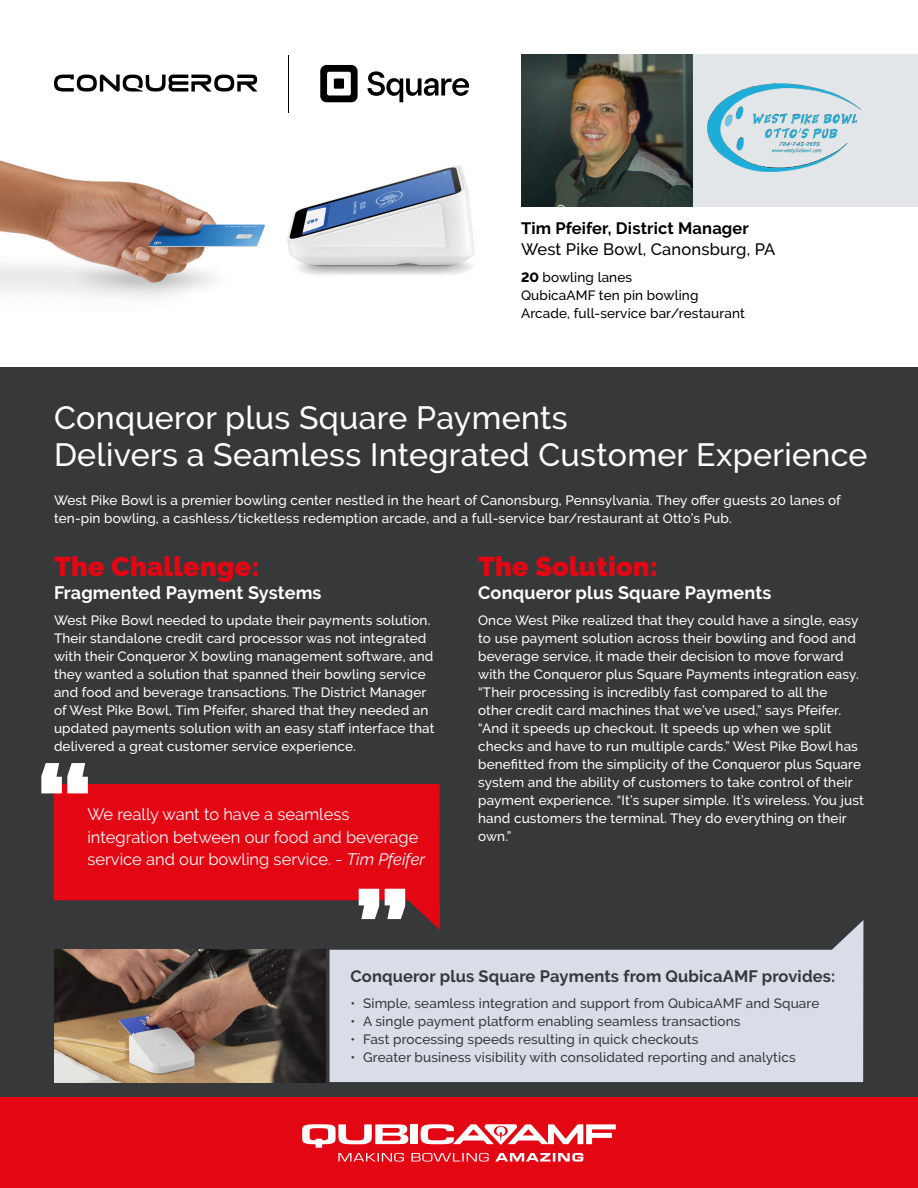
<style>
.page{position:relative;width:918px;height:1188px;background:#fff}
.page>*{position:absolute;margin:0;border:0;box-sizing:border-box;transform-origin:0 0}
.t1{font:500 32.1px/37.5px "Raleway";letter-spacing:.01em;color:#fff}
.t2{font:900 27px "Raleway";letter-spacing:.01em;color:#e30613}
.t3{font:700 18px "Raleway";letter-spacing:.01em;color:#fff}
.t4{font:16.5px/22.5px "Raleway";color:#fff}
.t5{font:700 16.5px "Raleway";letter-spacing:.01em;color:#37383a}
.t6{font:700 16.5px "Raleway";letter-spacing:.01em;color:#000}
.t7{font:500 16.5px "Raleway";letter-spacing:.01em;color:#000}
.t8{font:500 13.5px/18px "Raleway";letter-spacing:.01em;color:#fff}
.t9{font:500 13.5px "Raleway";letter-spacing:.01em;color:#37383a}
.t10{font:500 13.5px/18px "Raleway";letter-spacing:.01em;color:#000}
.s1{font-weight:800}
.s2{font-style:italic}
</style>
<div class="page">
<div style="left:0;top:367px;width:918px;height:821px;background:#37383a"></div>
<img style="left:0;top:55px;width:866px;height:243px">
<div style="left:692px;top:54px;width:226px;height:152px;background:#e3e6e8"></div>
<img style="left:708px;top:84px;width:152px;height:88px">
<img style="left:521px;top:54px;width:171px;height:152px">
<svg style="left:54px;top:75px;width:204px;height:17px"></svg>
<svg style="left:320px;top:65px;width:38px;height:37px"></svg>
<div style="left:334px;top:79px;width:10px;height:10px;background:#000"></div>
<svg style="left:367px;top:71px;width:102px;height:31px"></svg>
<hr style="left:289px;top:55px;width:1px;height:58px;background:#000">
<div style="left:0;top:1098px;width:918px;height:90px;background:#e30613"></div>
<svg style="left:302px;top:1124px;width:314px;height:38px"></svg>
<svg style="left:330px;top:920px;width:533px;height:162px;fill:#d8dde8"></svg>
<img style="left:54px;top:950px;width:271px;height:132px">
<svg style="left:54px;top:784px;width:386px;height:146px;fill:#e30613"></svg>
<svg style="left:41px;top:763px;width:47px;height:30px"></svg>
<svg style="left:359px;top:889px;width:46px;height:30px"></svg>
<p class="t6" style="left:521px;top:219px;width:229px">Tim Pfeifer, District Manager</p>
<p class="t7" style="left:521px;top:240px;width:256px">West Pike Bowl, Canonsburg, PA</p>
<p class="t10" style="left:521px;top:268px;width:225px"><span class="s1">20</span> bowling lanes<br>QubicaAMF ten pin bowling<br>Arcade, full-service bar/restaurant</p>
<h1 class="t1" style="left:54px;top:399px;width:815px">Conqueror plus Square Payments<br>Delivers a Seamless Integrated Customer Experience</h1>
<p class="t8" style="left:54px;top:492px;width:788px">West Pike Bowl is a premier bowling center nestled in the heart of Canonsburg, Pennsylvania. They offer guests 20 lanes of ten-pin bowling, a cashless/ticketless redemption arcade, and a full-service bar/restaurant at Otto’s Pub.</p>
<h2 class="t2" style="left:54px;top:551px;width:207px">The Challenge:</h2>
<h3 class="t3" style="left:54px;top:582px;width:269px">Fragmented Payment Systems</h3>
<p class="t8" style="left:54px;top:611px;width:382px">West Pike Bowl needed to update their payments solution.<br>Their standalone credit card processor was not integrated with their Conqueror X bowling management software, and they wanted a solution that spanned their bowling service and food and beverage transactions. The District Manager of West Pike Bowl, Tim Pfeifer, shared that they needed an updated payments solution with an easy staff interface that delivered a great customer service experience.</p>
<h2 class="t2" style="left:478px;top:551px;width:182px">The Solution:</h2>
<h3 class="t3" style="left:478px;top:582px;width:295px">Conqueror plus Square Payments</h3>
<p class="t8" style="left:478px;top:611px;width:387px">Once West Pike realized that they could have a single, easy to use payment solution across their bowling and food and beverage service, it made their decision to move forward with the Conqueror plus Square Payments integration easy. “Their processing is incredibly fast compared to all the other credit card machines that we’ve used,” says Pfeifer. “And it speeds up checkout. It speeds up when we split checks and have to run multiple cards.” West Pike Bowl has benefitted from the simplicity of the Conqueror plus Square system and the ability of customers to take control of their payment experience. “It’s super simple. It’s wireless. You just hand customers the terminal. They do everything on their own.”</p>
<p class="t4" style="left:87px;top:803px;width:339px">We really want to have a seamless integration between our food and beverage service and our bowling service. - <span class="s2">Tim Pfeifer</span></p>
<p class="t5" style="left:350px;top:967px;width:486px">Conqueror plus Square Payments from QubicaAMF provides:</p>
<p class="t9" style="left:350px;top:996px;width:471px">• Simple, seamless integration and support from QubicaAMF and Square</p>
<p class="t9" style="left:350px;top:1014px;width:392px">• A single payment platform enabling seamless transactions</p>
<p class="t9" style="left:350px;top:1032px;width:350px">• Fast processing speeds resulting in quick checkouts</p>
<p class="t9" style="left:350px;top:1050px;width:447px">• Greater business visibility with consolidated reporting and analytics</p>
</div>
